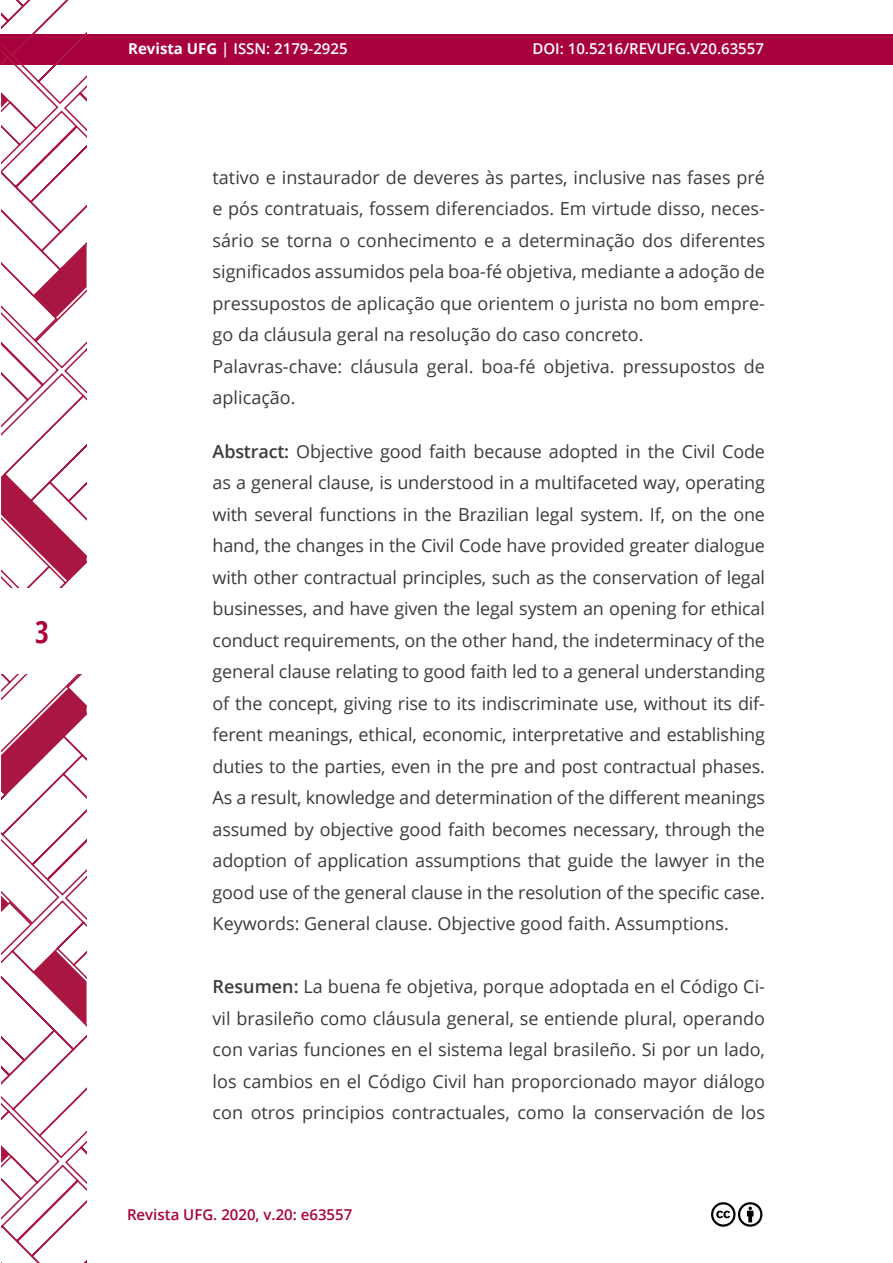
<style>
.page{position:relative;width:893px;height:1263px;background:#fff}
.page>*{position:absolute;margin:0;border:0;box-sizing:border-box;transform-origin:0 0}
.t1{font:700 30px "Open Sans Condensed";color:#a8003e}
.t2{font:18px/31.5px "Open Sans";color:#3c3b3b;text-align:justify}
.t3{font:600 15px "Open Sans";color:#fff}
.t4{font:600 15px "Open Sans";color:#a8003e}
.s1{font-weight:700}
.s2{font-weight:600}
</style>
<div class="page">
<div style="left:0;top:34px;width:893px;height:30px;background:#a8003e"></div>
<svg style="left:711px;top:1202px;width:52px;height:25px"></svg>
<svg style="left:1px;top:0;width:86px;height:1263px"></svg>
<div style="left:0;top:589px;width:91px;height:85px;background:#fff"></div>
<h1 class="t1" style="left:35px;top:611px;width:15px">3</h1>
<p class="t3" style="left:128px;top:38px;width:221px"><span class="s1">Revista UFG</span> | ISSN: 2179-2925</p>
<p class="t3" style="left:532px;top:38px;width:233px">DOI: 10.5216/REVUFG.V20.63557</p>
<p class="t2" style="left:213px;top:161px;width:554px;text-align:left">tativo e instaurador de deveres às partes, inclusive nas fases pré e pós contratuais, fossem diferenciados. Em virtude disso, neces&shy;sário se torna o conhecimento e a determinação dos diferentes significados assumidos pela boa-fé objetiva, mediante a adoção de pressupostos de aplicação que orientem o jurista no bom empre&shy;go da cláusula geral na resolução do caso concreto.<br>Palavras-chave: cláusula geral. boa-fé objetiva. pressupostos de aplicação.</p>
<p class="t2" style="left:213px;top:435px;width:554px"><span class="s2">Abstract:</span> Objective good faith because adopted in the Civil Code as a general clause, is understood in a multifaceted way, operating with several functions in the Brazilian legal system. If, on the one hand, the changes in the Civil Code have provided greater dialogue with other contractual principles, such as the conservation of legal businesses, and have given the legal system an opening for ethical conduct requirements, on the other hand, the indeterminacy of the general clause relating to good faith led to a general understanding of the concept, giving rise to its indiscriminate use, without its dif&shy;ferent meanings, ethical, economic, interpretative and establishing duties to the parties, even in the pre and post contractual phases.<br>As a result, knowledge and determination of the different meanings assumed by objective good faith becomes necessary, through the adoption of application assumptions that guide the lawyer in the good use of the general clause in the resolution of the specific case.<br>Keywords: General clause. Objective good faith. Assumptions.</p>
<p class="t2" style="left:213px;top:970px;width:554px"><span class="s2">Resumen:</span> La buena fe objetiva, porque adoptada en el Código Ci&shy;vil brasileño como cláusula general, se entiende plural, operando con varias funciones en el sistema legal brasileño. Si por un lado, los cambios en el Código Civil han proporcionado mayor diálogo con otros principios contractuales, como la conservación de los</p>
<p class="t4" style="left:127px;top:1204px;width:227px">Revista UFG. 2020, v.20: e63557</p>
</div>
